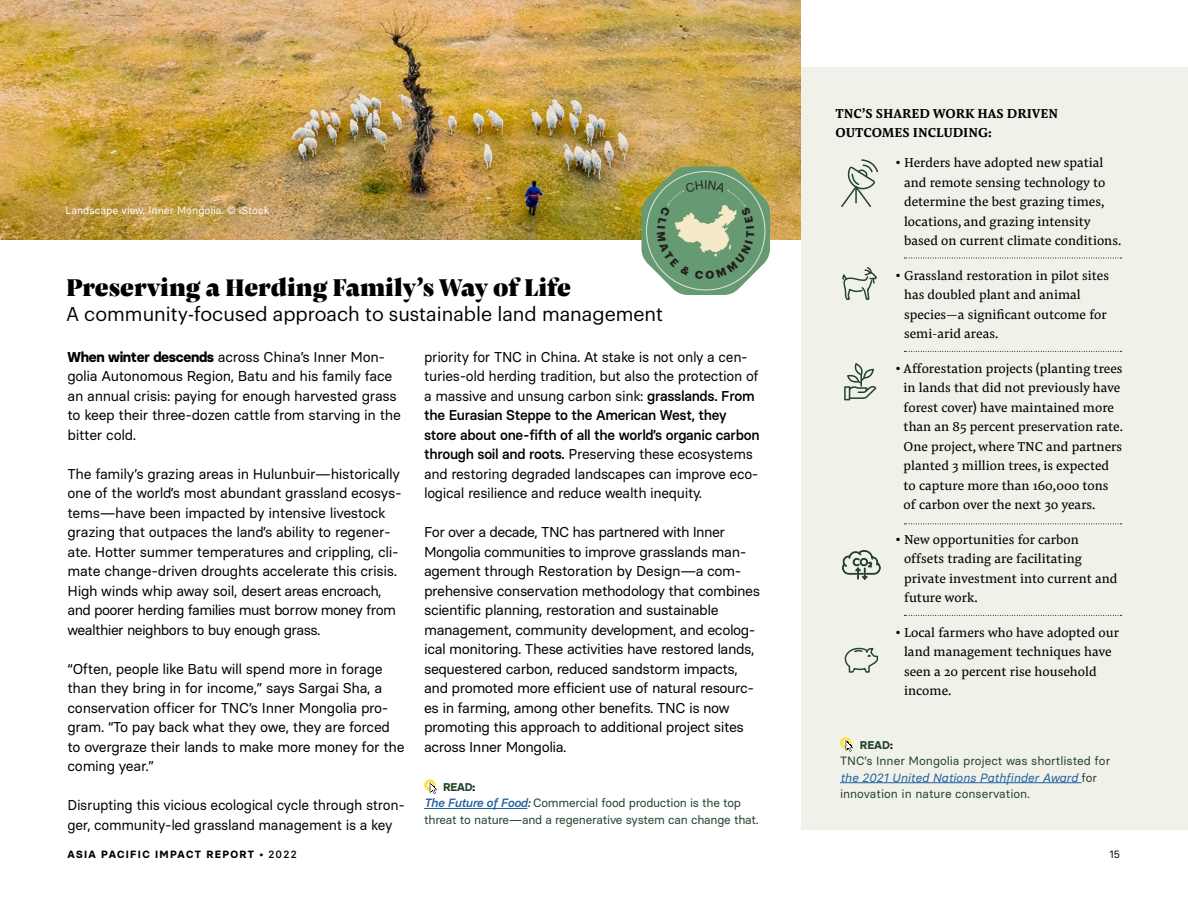
<style>
.page{position:relative;width:1188px;height:918px;background:#fff}
.page>*{position:absolute;margin:0;border:0;box-sizing:border-box;transform-origin:0 0}
.t1{font:900 25.5px "Pensum Display";color:#000}
.t2{font:19.5px "Graphik";color:#000}
.Main_Body_Copy{font:14.25px/19.5px "Basier Square";letter-spacing:-.02em;color:#000}
.Main_Body_Copy-2{font:13.5px/19.5px "Pensum Pro";color:#000}
.Main_Body_Copy-3{font:700 13.5px/19.5px "Pensum Pro";color:#000}
.Main_Body_Copy-4{font:12px/16.5px "Basier Square";color:#234229}
.Main_Body_Copy-5{font:12px/16.5px "Basier Square";letter-spacing:-.02em;color:#234229}
.Main_Body_Copy-6{font:700 11.25px "Basier Square";letter-spacing:-.01em;color:#234229}
.Footnote{font:10.5px "Basier Square";color:#fff}
.t3{font:700 10.5px "Basier Square";letter-spacing:.12em;color:#000}
.t4{font:10.5px "Basier Square";color:#000}
.s1{font-weight:700}
.s2{font-weight:500}
.s3{color:#000}
.s4{font-weight:500;font-style:italic;color:#215e9e}
.s5{font-weight:500;font-style:italic}
.s6{font-style:italic;color:#215e9e}
</style>
<div class="page">
<img style="left:0;top:0;width:801px;height:240px">
<hr style="left:424px;top:808px;width:103px;height:1px;background:#215e9e">
<div style="left:424px;top:779px;width:12px;height:12px;border:3px solid #ffe04f;border-radius:50%"></div>
<svg style="left:430px;top:783px;width:7px;height:11px"></svg>
<div style="left:802px;top:68px;width:386px;height:762px;background:#f0f2ea"></div>
<hr style="left:840px;top:782px;width:241px;height:1px;background:#215e9e">
<div style="left:840px;top:737px;width:11px;height:12px;border:3px solid #ffe04f;border-radius:50%"></div>
<svg style="left:846px;top:740px;width:7px;height:12px"></svg>
<svg style="left:841px;top:159px;width:37px;height:48px"></svg>
<svg style="left:842px;top:267px;width:35px;height:33px"></svg>
<svg style="left:844px;top:363px;width:32px;height:37px"></svg>
<svg style="left:842px;top:550px;width:39px;height:30px"></svg>
<svg style="left:844px;top:647px;width:35px;height:26px"></svg>
<svg style="left:904px;top:258px;width:217px;height:1px"></svg>
<svg style="left:904px;top:351px;width:217px;height:1px"></svg>
<svg style="left:904px;top:524px;width:217px;height:1px"></svg>
<svg style="left:904px;top:615px;width:217px;height:1px"></svg>
<svg style="left:641px;top:167px;width:129px;height:128px;background:#8cac83"></svg>
<p class="Footnote" style="left:66px;top:204px;width:205px">Landscape view, Inner Mongolia. © iStock</p>
<p class="t1" style="left:66px;top:268px;width:507px">Preserving a Herding Family’s Way of Life</p>
<p class="t2" style="left:66px;top:300px;width:599px">A community-focused approach to sustainable land management</p>
<p class="Main_Body_Copy" style="left:67px;top:347px;width:335px"><span class="s1">When winter descends</span> across China’s Inner Mon&shy;golia Autonomous Region, Batu and his family face an annual crisis: paying for enough harvested grass to keep their three-dozen cattle from starving in the bitter cold.</p>
<p class="Main_Body_Copy" style="left:67px;top:464px;width:336px">The family’s grazing areas in Hulunbuir—historically one of the world’s most abundant grassland ecosys&shy;tems—have been impacted by intensive livestock grazing that outpaces the land’s ability to regener&shy;ate. Hotter summer temperatures and crippling, cli&shy;mate change-driven droughts accelerate this crisis.<br>High winds whip away soil, desert areas encroach, and poorer herding families must borrow money from wealthier neighbors to buy enough grass.</p>
<p class="Main_Body_Copy" style="left:67px;top:659px;width:339px">“Often, people like Batu will spend more in forage than they bring in for income,” says Sargai Sha, a conservation officer for TNC’s Inner Mongolia pro&shy;gram. “To pay back what they owe, they are forced to overgraze their lands to make more money for the coming year.”</p>
<p class="Main_Body_Copy" style="left:68px;top:795px;width:339px">Disrupting this vicious ecological cycle through stron&shy;ger, community-led grassland management is a key</p>
<p class="Main_Body_Copy" style="left:424px;top:347px;width:337px">priority for TNC in China. At stake is not only a cen&shy;turies-old herding tradition, but also the protection of a massive and unsung carbon sink: <span class="s2">grasslands. From the Eurasian Steppe to the American West, they store about one-fifth of all the world’s organic carbon through soil and roots.</span> Preserving these ecosystems and restoring degraded landscapes can improve eco&shy;logical resilience and reduce wealth inequity.</p>
<p class="Main_Body_Copy" style="left:424px;top:522px;width:337px">For over a decade, TNC has partnered with Inner Mongolia communities to improve grasslands man&shy;agement through Restoration by Design—a com&shy;prehensive conservation methodology that combines scientific planning, restoration and sustainable management, community development, and ecolog&shy;ical monitoring. These activities have restored lands, sequestered carbon, reduced sandstorm impacts, and promoted more efficient use of natural resourc&shy;es in farming, among other benefits. TNC is now promoting this approach to additional project sites across Inner Mongolia.</p>
<p class="Main_Body_Copy-6" style="left:443px;top:780px;width:34px">READ<span class="s3">:</span></p>
<p class="Main_Body_Copy-5" style="left:424px;top:795px;width:336px"><span class="s4">The Future of Food</span><span class="s5">:</span> Commercial food production is the top threat to nature—and a regenerative system can change that.</p>
<p class="Main_Body_Copy-3" style="left:836px;top:103px;width:224px">TNC’S SHARED WORK HAS DRIVEN<br>OUTCOMES INCLUDING:</p>
<p class="Main_Body_Copy-2" style="left:904px;top:153px;width:219px;text-indent:-9px">• Herders have adopted new spatial and remote sensing technology to determine the best grazing times, locations, and grazing intensity based on current climate conditions.</p>
<p class="Main_Body_Copy-2" style="left:904px;top:265px;width:206px;text-indent:-9px">• Grassland restoration in pilot sites has doubled plant and animal species—a significant outcome for semi-arid areas.</p>
<p class="Main_Body_Copy-2" style="left:904px;top:358px;width:221px;text-indent:-8px">• Afforestation projects (planting trees in lands that did not previously have forest cover) have maintained more than an 85 percent preservation rate.<br>One project, where TNC and partners planted 3 million trees, is expected to capture more than 160,000 tons of carbon over the next 30 years.</p>
<p class="Main_Body_Copy-2" style="left:904px;top:529px;width:215px;text-indent:-9px">• New opportunities for carbon offsets trading are facilitating private investment into current and future work.</p>
<p class="Main_Body_Copy-2" style="left:904px;top:622px;width:217px;text-indent:-9px">• Local farmers who have adopted our land management techniques have seen a 20 percent rise household income.</p>
<p class="Main_Body_Copy-6" style="left:860px;top:738px;width:34px">READ<span class="s3">:</span></p>
<p class="Main_Body_Copy-4" style="left:840px;top:752px;width:272px">TNC’s Inner Mongolia project was shortlisted for <span class="s6">the 2021 United Nations Pathfinder Award</span> for innovation in nature conservation.</p>
<p class="t3" style="left:68px;top:848px;width:231px">ASIA PACIFIC IMPACT REPORT • <span class="s2">2022</span></p>
<p class="t4" style="left:1109px;top:848px;width:12px">15</p>
</div>
